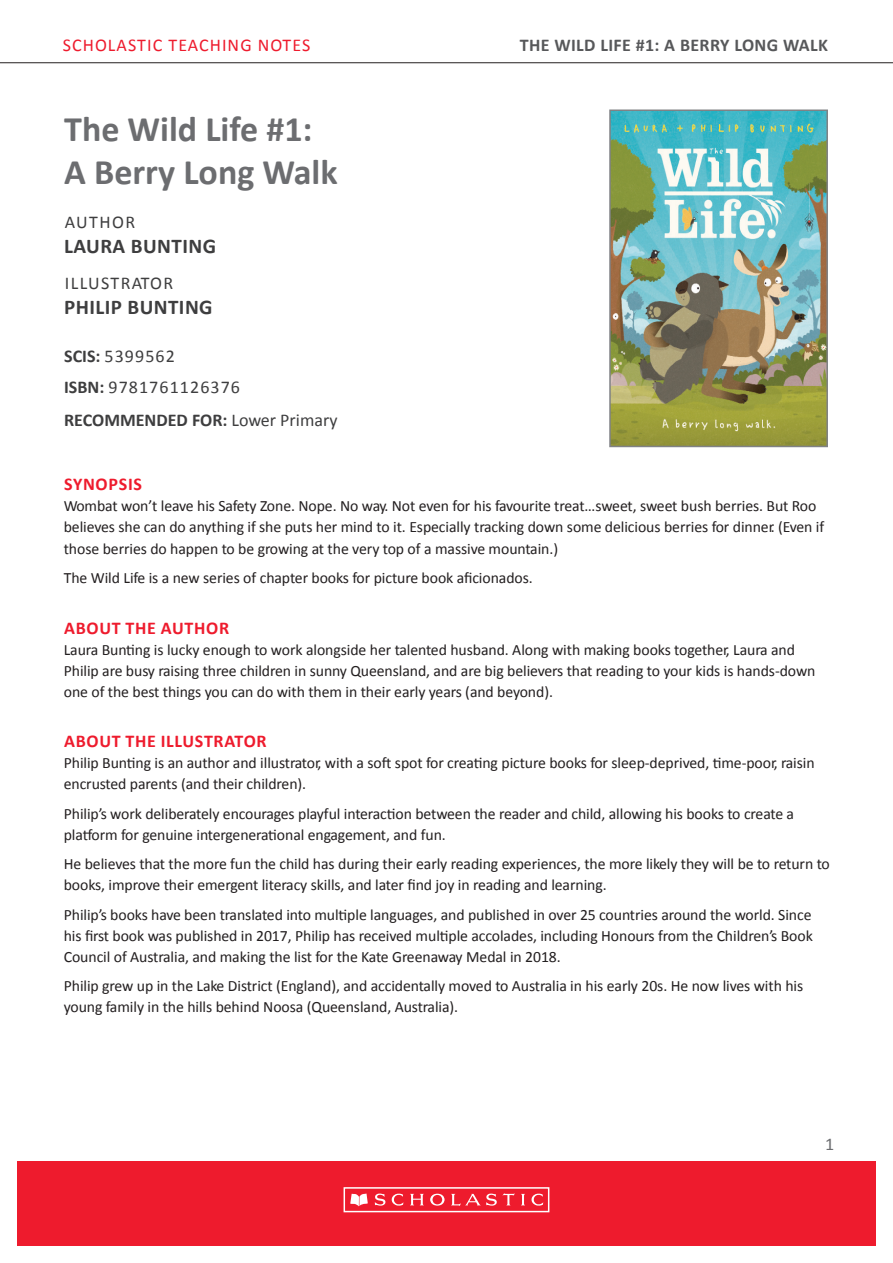
<style>
.page{position:relative;width:893px;height:1263px;background:#fff}
.page>*{position:absolute;margin:0;border:0;box-sizing:border-box;transform-origin:0 0}
.t1{font:700 36px "Calibri";color:#6c6d70}
.t2{font:700 21px "Calibri";letter-spacing:.02em;color:#3e3e3f}
.SUB_HEAD_1{font:700 18px "Calibri";letter-spacing:.04em;color:#ee1b2d}
.t3{font:18px "Calibri";letter-spacing:.06em;color:#3e3e3f}
.t4{font:700 18px "Calibri";letter-spacing:.02em;color:#57585a}
.t5{font:700 18px "Calibri";color:#3e3e3f}
.t6{font:18px "Calibri";letter-spacing:.06em;color:#ee1b2d}
.t7{font:18px "Calibri";letter-spacing:.08em;color:#3e3e3f}
.t8{font:18px "Calibri";color:#6c6d70}
.Body_Copy__Para_spac{font:15.75px/21px "Calibri";letter-spacing:-.005em;color:#231f20}
.s1{font-weight:700}
.s2{font-weight:400}
</style>
<div class="page">
<hr style="left:0;top:62px;width:893px;height:1px;background:#231f20">
<div style="left:17px;top:1161px;width:859px;height:85px;background:#ee1b2d"></div>
<div style="left:344px;top:1187px;width:205px;height:25px;border:2px solid #fff"></div>
<svg style="left:350px;top:1193px;width:18px;height:13px"></svg>
<svg style="left:375px;top:1193px;width:28px;height:13px"></svg>
<svg style="left:410px;top:1194px;width:14px;height:11px"></svg>
<svg style="left:521px;top:1194px;width:4px;height:11px"></svg>
<svg style="left:531px;top:1193px;width:12px;height:13px"></svg>
<svg style="left:430px;top:1194px;width:15px;height:11px"></svg>
<svg style="left:451px;top:1193px;width:64px;height:13px"></svg>
<img style="left:612px;top:112px;width:213px;height:332px">
<div style="left:609px;top:109px;width:219px;height:338px;border:2px solid #808285"></div>
<p class="t6" style="left:63px;top:32px;width:249px">SCHOLASTIC TEACHING NOTES</p>
<p class="t4" style="left:520px;top:32px;width:310px">THE WILD LIFE #1: A BERRY LONG WALK</p>
<p class="t1" style="left:64px;top:103px;width:250px">The Wild Life #1:</p>
<p class="t1" style="left:64px;top:147px;width:275px">A Berry Long Walk</p>
<p class="t3" style="left:65px;top:209px;width:72px">AUTHOR</p>
<p class="t2" style="left:64px;top:231px;width:153px">LAURA BUNTING</p>
<p class="t7" style="left:65px;top:270px;width:110px">ILLUSTRATOR</p>
<p class="t2" style="left:64px;top:292px;width:150px">PHILIP BUNTING</p>
<p class="t3" style="left:64px;top:344px;width:112px"><span class="s1">SCIS:</span> 5399562</p>
<p class="t3" style="left:64px;top:374px;width:177px"><span class="s1">ISBN:</span> 9781761126376</p>
<p class="t5" style="left:64px;top:407px;width:275px">RECOMMENDED FOR: <span class="s2">Lower Primary</span></p>
<p class="SUB_HEAD_1" style="left:64px;top:472px;width:79px">SYNOPSIS</p>
<p class="Body_Copy__Para_spac" style="left:64px;top:495px;width:762px">Wombat won’t leave his Safety Zone. Nope. No way. Not even for his favourite treat…sweet, sweet bush berries. But Roo believes she can do anything if she puts her mind to it. Especially tracking down some delicious berries for dinner. (Even if those berries do happen to be growing at the very top of a massive mountain.)</p>
<p class="Body_Copy__Para_spac" style="left:64px;top:567px;width:470px">The Wild Life is a new series of chapter books for picture book aficionados.</p>
<p class="SUB_HEAD_1" style="left:64px;top:615px;width:167px">ABOUT THE AUTHOR</p>
<p class="Body_Copy__Para_spac" style="left:64px;top:638px;width:753px">Laura Bunting is lucky enough to work alongside her talented husband. Along with making books together, Laura and<br>Philip are busy raising three children in sunny Queensland, and are big believers that reading to your kids is hands-down one of the best things you can do with them in their early years (and beyond).</p>
<p class="SUB_HEAD_1" style="left:64px;top:728px;width:204px">ABOUT THE ILLUSTRATOR</p>
<p class="Body_Copy__Para_spac" style="left:64px;top:752px;width:752px">Philip Bunting is an author and illustrator, with a soft spot for creating picture books for sleep-deprived, time-poor, raisin encrusted parents (and their children).</p>
<p class="Body_Copy__Para_spac" style="left:64px;top:802px;width:732px">Philip’s work deliberately encourages playful interaction between the reader and child, allowing his books to create a platform for genuine intergenerational engagement, and fun.</p>
<p class="Body_Copy__Para_spac" style="left:64px;top:853px;width:768px">He believes that the more fun the child has during their early reading experiences, the more likely they will be to return to books, improve their emergent literacy skills, and later find joy in reading and learning.</p>
<p class="Body_Copy__Para_spac" style="left:64px;top:903px;width:751px;text-align:justify">Philip’s books have been translated into multiple languages, and published in over 25 countries around the world. Since his first book was published in 2017, Philip has received multiple accolades, including Honours from the Children’s Book Council of Australia, and making the list for the Kate Greenaway Medal in 2018.</p>
<p class="Body_Copy__Para_spac" style="left:64px;top:975px;width:741px">Philip grew up in the Lake District (England), and accidentally moved to Australia in his early 20s. He now lives with his young family in the hills behind Noosa (Queensland, Australia).</p>
<p class="t8" style="left:825px;top:1131px;width:11px">1</p>
</div>
